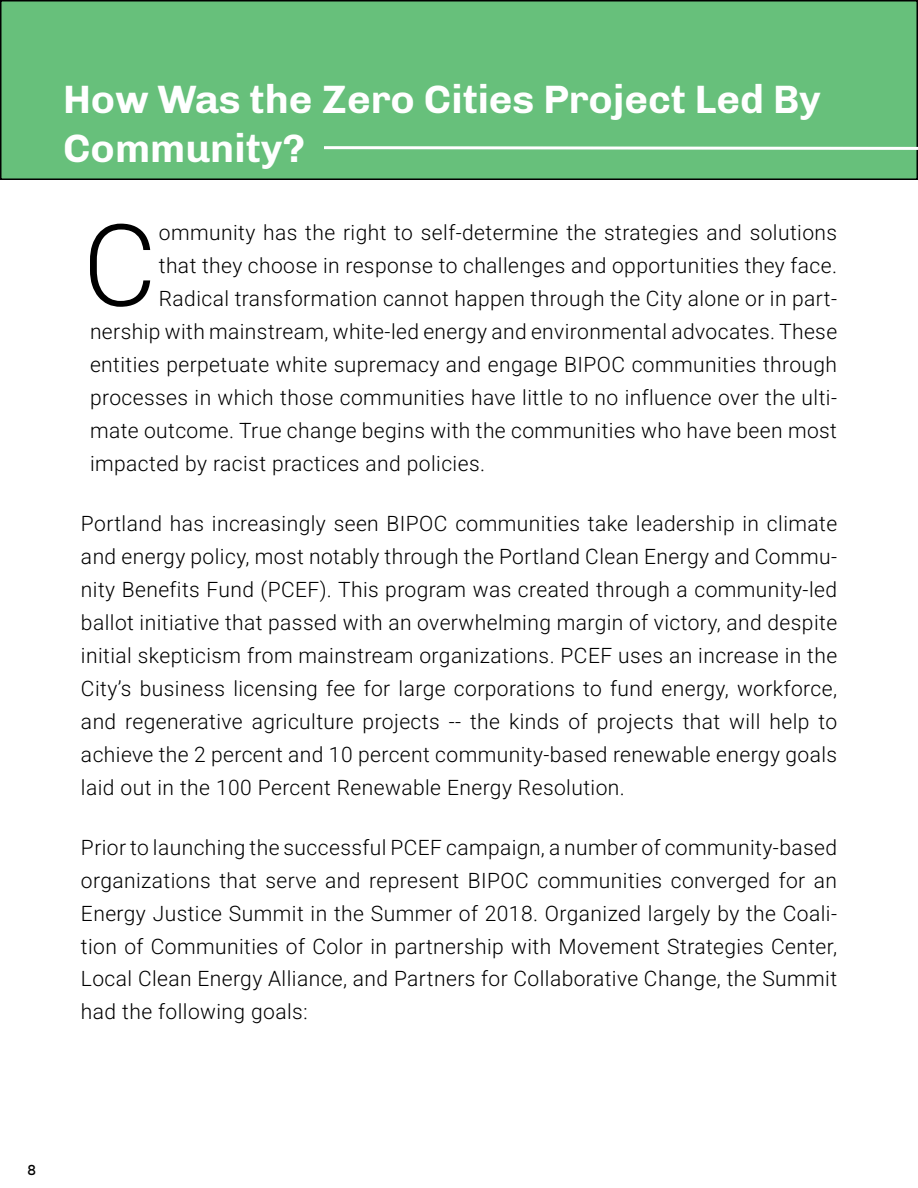
<style>
.page{position:relative;width:918px;height:1188px;background:#fff}
.page>*{position:absolute;margin:0;border:0;box-sizing:border-box;transform-origin:0 0}
.t1{font:113.85px "Roboto";color:#000}
.t2{font:700 40.5px/48.6px "Chivo";color:#fff}
.t3{font:21px/33px "Roboto";letter-spacing:.02em;color:#000;text-align:justify}
.t4{font:15px "Chivo";color:#000}
</style>
<div class="page">
<div style="left:1px;top:1px;width:916px;height:178px;background:#67c07b"></div>
<div style="left:0;top:0;width:918px;height:180px;border:2px solid #000"></div>
<svg style="left:324px;top:145px;width:594px;height:6px"></svg>
<h2 class="t2" style="left:63px;top:75px;width:759px">How Was the Zero Cities Project Led By<br>Community?</h2>
<h1 class="t1" style="left:83px;top:185px;width:75px">C</h1>
<p class="t3" style="left:159px;top:215px;width:680px">ommunity has the right to self-determine the strategies and solutions</p>
<p class="t3" style="left:159px;top:248px;width:680px">that they choose in response to challenges and opportunities they face.</p>
<p class="t3" style="left:159px;top:281px;width:680px">Radical transformation cannot happen through the City alone or in part-</p>
<p class="t3" style="left:90px;top:314px;width:749px">nership with mainstream, white-led energy and environmental advocates. These</p>
<p class="t3" style="left:90px;top:347px;width:749px">entities perpetuate white supremacy and engage BIPOC communities through</p>
<p class="t3" style="left:90px;top:380px;width:749px">processes in which those communities have little to no influence over the ulti-</p>
<p class="t3" style="left:90px;top:413px;width:749px">mate outcome. True change begins with the communities who have been most</p>
<p class="t3" style="left:90px;top:446px;width:397px">impacted by racist practices and policies.</p>
<p class="t3" style="left:81px;top:506px;width:758px">Portland has increasingly seen BIPOC communities take leadership in climate and energy policy, most notably through the Portland Clean Energy and Commu&shy;nity Benefits Fund (PCEF). This program was created through a community-led ballot initiative that passed with an overwhelming margin of victory, and despite initial skepticism from mainstream organizations. PCEF uses an increase in the City’s business licensing fee for large corporations to fund energy, workforce, and regenerative agriculture projects -- the kinds of projects that will help to achieve the 2 percent and 10 percent community-based renewable energy goals laid out in the 100 Percent Renewable Energy Resolution.</p>
<p class="t3" style="left:81px;top:830px;width:758px">Prior to launching the successful PCEF campaign, a number of community-based organizations that serve and represent BIPOC communities converged for an Energy Justice Summit in the Summer of 2018. Organized largely by the Coali&shy;tion of Communities of Color in partnership with Movement Strategies Center, Local Clean Energy Alliance, and Partners for Collaborative Change, the Summit had the following goals:</p>
<p class="t4" style="left:27px;top:1161px;width:11px">8</p>
</div>
